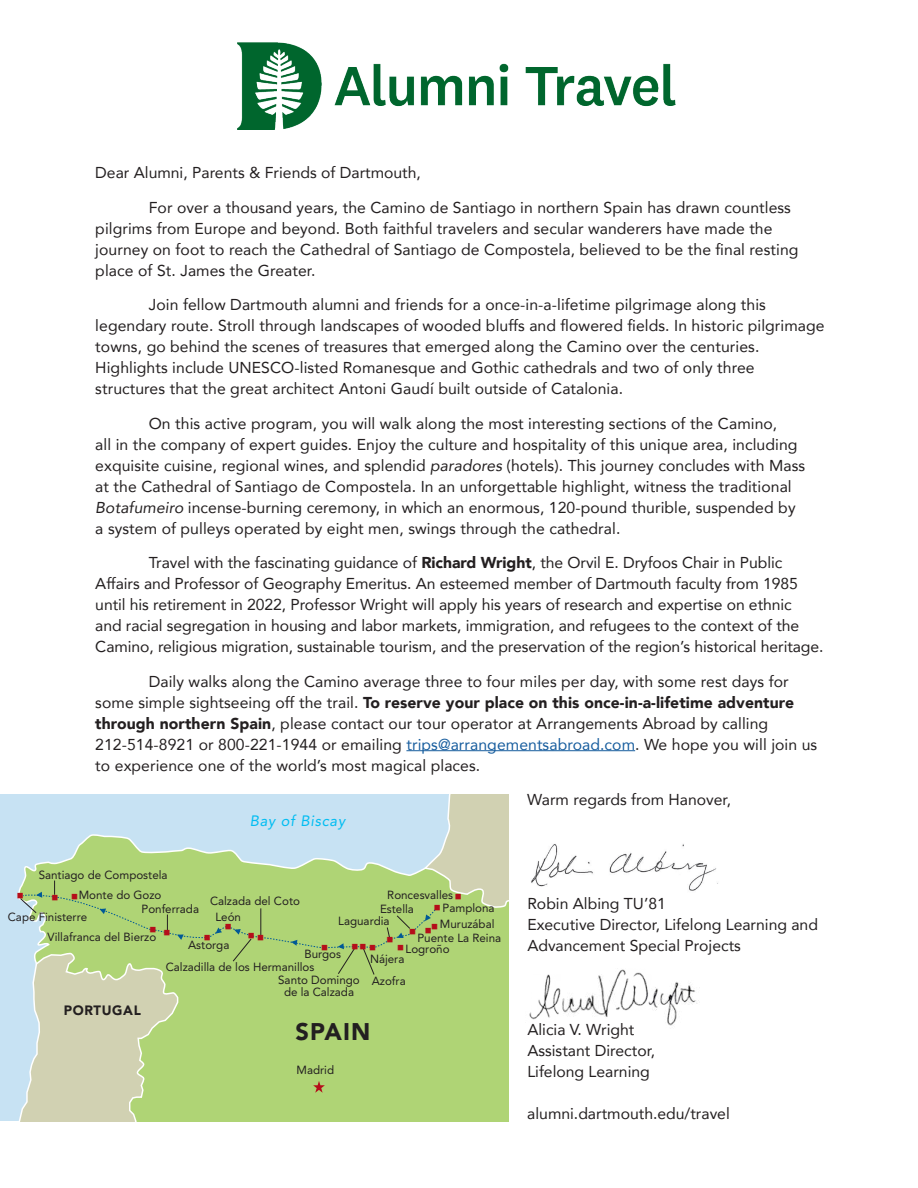
<style>
.page{position:relative;width:918px;height:1188px;background:#fff}
.page>*{position:absolute;margin:0;border:0;box-sizing:border-box;transform-origin:0 0}
.t1{font:900 24px "Avenir";letter-spacing:.05em;color:#231f20}
.t2{font:15.75px/21px "Avenir";letter-spacing:.005em;color:#231f20}
.t3{font:italic 15px "Avenir";letter-spacing:.05em;color:#01bdf2}
.t4{font:900 13.5px "Avenir";letter-spacing:.05em;color:#231f20}
.t5{font:11.7px/13px "Avenir";color:#231f20}
.s1{font-style:italic}
.s2{font-weight:900}
.s3{color:#175d9e}
</style>
<div class="page">
<img style="left:237px;top:43px;width:439px;height:87px">
<hr style="left:406px;top:750px;width:229px;height:1px;background:#175d9e">
<img style="left:531px;top:844px;width:187px;height:47px">
<img style="left:529px;top:969px;width:170px;height:57px">
<svg style="left:0;top:795px;width:509px;height:326px"></svg>
<p class="t2" style="left:149px;top:155px;width:644px;line-height:34.5px;text-indent:-53px">Dear Alumni, Parents &amp; Friends of Dartmouth,<br>For over a thousand years, the Camino de Santiago in northern Spain has drawn countless</p>
<p class="t2" style="left:95px;top:217px;width:705px">pilgrims from Europe and beyond. Both faithful travelers and secular wanderers have made the journey on foot to reach the Cathedral of Santiago de Compostela, believed to be the final resting place of St. James the Greater.</p>
<p class="t2" style="left:95px;top:294px;width:731px;text-indent:53px">Join fellow Dartmouth alumni and friends for a once-in-a-lifetime pilgrimage along this legendary route. Stroll through landscapes of wooded bluffs and flowered fields. In historic pilgrimage towns, go behind the scenes of treasures that emerged along the Camino over the centuries.<br>Highlights include UNESCO-listed Romanesque and Gothic cathedrals and two of only three structures that the great architect Antoni Gaudí built outside of Catalonia.</p>
<p class="t2" style="left:95px;top:412px;width:711px;text-indent:53px">On this active program, you will walk along the most interesting sections of the Camino,<br>all in the company of expert guides. Enjoy the culture and hospitality of this unique area, including exquisite cuisine, regional wines, and splendid <span class="s1">paradores</span> (hotels). This journey concludes with Mass at the Cathedral of Santiago de Compostela. In an unforgettable highlight, witness the traditional <span class="s1">Botafumeiro</span> incense-burning ceremony, in which an enormous, 120-pound thurible, suspended by a system of pulleys operated by eight men, swings through the cathedral.</p>
<p class="t2" style="left:95px;top:552px;width:730px;text-indent:53px">Travel with the fascinating guidance of <span class="s2">Richard Wright</span>, the Orvil E. Dryfoos Chair in Public Affairs and Professor of Geography Emeritus. An esteemed member of Dartmouth faculty from 1985 until his retirement in 2022, Professor Wright will apply his years of research and expertise on ethnic<br>and racial segregation in housing and labor markets, immigration, and refugees to the context of the Camino, religious migration, sustainable tourism, and the preservation of the region’s historical heritage.</p>
<p class="t2" style="left:95px;top:670px;width:724px;text-indent:53px">Daily walks along the Camino average three to four miles per day, with some rest days for some simple sightseeing off the trail. <span class="s2">To reserve your place on this once-in-a-lifetime adventure through northern Spain</span>, please contact our tour operator at Arrangements Abroad by calling 212-514-8921 or 800-221-1944 or emailing <span class="s3">trips@arrangementsabroad.com</span>. We hope you will join us to experience one of the world’s most magical places.</p>
<p class="t2" style="left:527px;top:789px;width:205px">Warm regards from Hanover,</p>
<p class="t5" style="left:39px;top:868px;width:130px">Santiago de Compostela</p>
<p class="t3" style="left:250px;top:812px;width:97px">Bay of Biscay</p>
<p class="t5" style="left:387px;top:888px;width:67px">Roncesvalles</p>
<p class="t5" style="left:8px;top:883px;width:155px;line-height:22.2px;text-indent:71px">Monte do Gozo<br>Cape Finisterre</p>
<p class="t5" style="left:210px;top:894px;width:91px">Calzada del Coto</p>
<p class="t5" style="left:443px;top:901px;width:53px">Pamplona</p>
<p class="t5" style="left:141px;top:902px;width:59px">Ponferrada</p>
<p class="t5" style="left:380px;top:902px;width:35px">Estella</p>
<p class="t5" style="left:215px;top:910px;width:27px">León</p>
<p class="t5" style="left:338px;top:914px;width:53px">Laguardia</p>
<p class="t5" style="left:417px;top:916px;width:85px;line-height:14.9px;text-indent:23px">Muruzábal<br>Puente La Reina</p>
<p class="t5" style="left:406px;top:942px;width:46px">Logroño</p>
<p class="t5" style="left:48px;top:930px;width:110px">Villafranca del Bierzo</p>
<p class="t5" style="left:188px;top:938px;width:43px">Astorga</p>
<p class="t5" style="left:304px;top:947px;width:38px">Burgos</p>
<p class="t5" style="left:370px;top:952px;width:36px">Nájera</p>
<p class="t5" style="left:278px;top:960px;width:83px;text-indent:-112px">Calzadilla de los Hermanillos<br>Santo Domingo</p>
<p class="t5" style="left:284px;top:985px;width:71px">de la Calzada</p>
<p class="t5" style="left:372px;top:974px;width:35px">Azofra</p>
<p class="t4" style="left:64px;top:998px;width:79px">PORTUGAL</p>
<h1 class="t1" style="left:295px;top:1011px;width:77px">SPAIN</h1>
<p class="t5" style="left:297px;top:1063px;width:39px">Madrid</p>
<p class="t2" style="left:527px;top:893px;width:292px">Robin Albing TU’81<br>Executive Director, Lifelong Learning and<br>Advancement Special Projects</p>
<p class="t2" style="left:527px;top:1019px;width:129px">Alicia V. Wright<br>Assistant Director,<br>Lifelong Learning</p>
<p class="t2" style="left:527px;top:1103px;width:204px">alumni.dartmouth.edu/travel</p>
</div>
